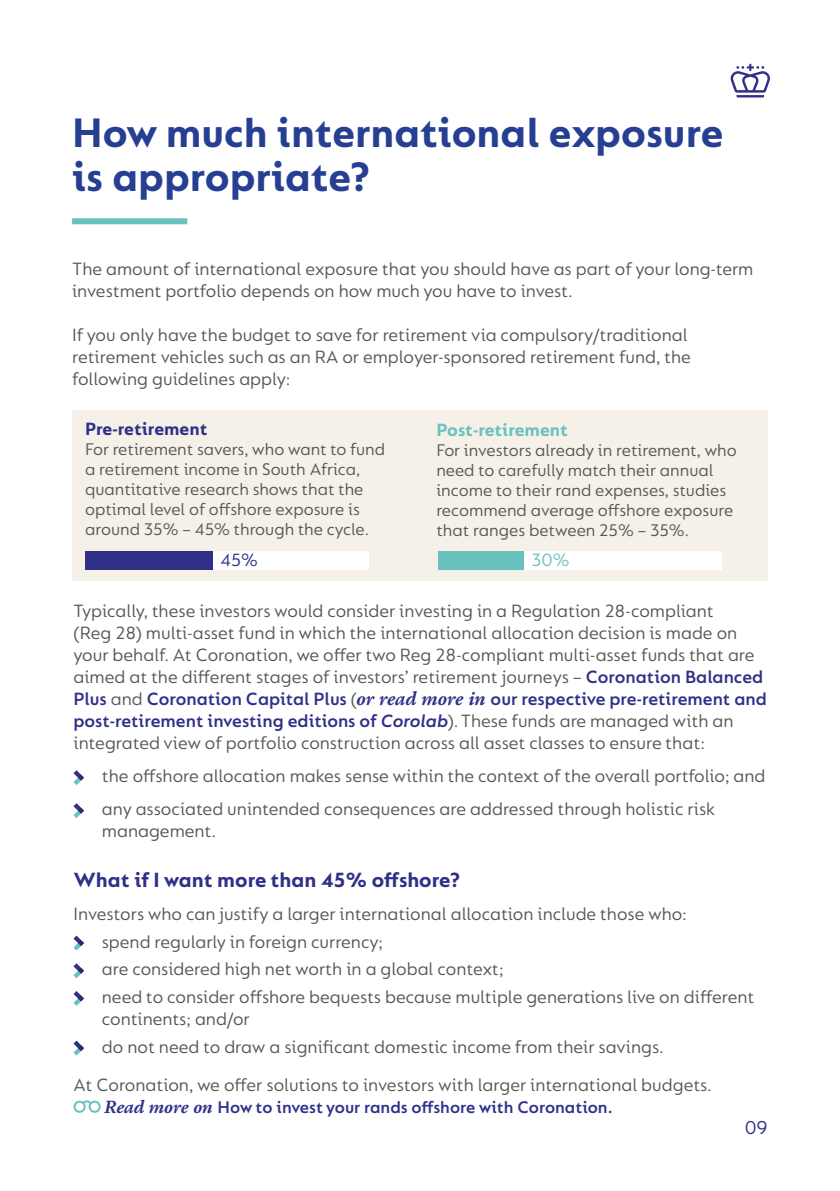
<style>
.page{position:relative;width:840px;height:1191px;background:#fff}
.page>*{position:absolute;margin:0;border:0;box-sizing:border-box;transform-origin:0 0}
.t1{font:700 44px/44px "FS Lucas";color:#263f93}
.t2{font:700 22px "FS Lucas";color:#313089}
.t3{font:20px "FS Lucas";color:#313089}
.t4{font:19px/22px "FS Lucas";color:#575756}
.t5{font:700 19px "FS Lucas";color:#6ac2bf}
.t6{font:700 19px "FS Lucas";color:#313089}
.t7{font:19px "FS Lucas";color:#313089}
.t8{font:19px "FS Lucas";color:#6ac2bf}
.t9{font:18px/20px "FS Lucas";color:#575756}
.t10{font:600 18px "FS Lucas";color:#313089}
.s1{font-weight:600;color:#313089}
.s2{font-family:"FS Brabo";font-weight:700;font-style:italic;color:#313089}
.s3{font-weight:600;font-style:italic;color:#313089}
.s4{font-family:"FS Brabo";font-weight:700;font-style:italic}
</style>
<div class="page">
<svg style="left:730px;top:64px;width:40px;height:34px"></svg>
<div style="left:72px;top:218px;width:115px;height:6px;background:#6ac2bf"></div>
<div style="left:72px;top:410px;width:695px;height:170px;background:#f5f1e9"></div>
<div style="left:85px;top:550px;width:284px;height:19px;background:#fff"></div>
<div style="left:438px;top:550px;width:283px;height:19px;background:#fff"></div>
<div style="left:438px;top:550px;width:85px;height:19px;background:#6ac2bf"></div>
<div style="left:85px;top:550px;width:128px;height:19px;background:#313089"></div>
<svg style="left:73px;top:770px;width:11px;height:15px"></svg>
<svg style="left:73px;top:803px;width:11px;height:15px"></svg>
<svg style="left:73px;top:935px;width:11px;height:15px"></svg>
<svg style="left:73px;top:963px;width:11px;height:15px"></svg>
<svg style="left:73px;top:991px;width:11px;height:15px"></svg>
<svg style="left:73px;top:1040px;width:11px;height:15px"></svg>
<svg style="left:84px;top:1100px;width:6px;height:3px"></svg>
<div style="left:73px;top:1100px;width:13px;height:12px;border:2px solid #6ac2bf;border-radius:50%"></div>
<div style="left:88px;top:1100px;width:13px;height:12px;border:2px solid #6ac2bf;border-radius:50%"></div>
<h1 class="t1" style="left:72px;top:110px;width:652px">How much international exposure is appropriate?</h1>
<p class="t4" style="left:72px;top:257px;width:682px">The amount of international exposure that you should have as part of your long-term investment portfolio depends on how much you have to invest.</p>
<p class="t4" style="left:72px;top:323px;width:620px">If you only have the budget to save for retirement via compulsory/traditional retirement vehicles such as an RA or employer-sponsored retirement fund, the following guidelines apply:</p>
<p class="t6" style="left:85px;top:418px;width:124px">Pre-retirement</p>
<p class="t9" style="left:85px;top:439px;width:301px">For retirement savers, who want to fund a retirement income in South Africa, quantitative research shows that the optimal level of offshore exposure is around 35% – 45% through the cycle.</p>
<p class="t5" style="left:436px;top:418px;width:133px">Post-retirement</p>
<p class="t9" style="left:436px;top:439px;width:302px">For investors already in retirement, who need to carefully match their annual income to their rand expenses, studies recommend average offshore exposure that ranges between 25% – 35%.</p>
<p class="t7" style="left:220px;top:549px;width:39px">45%</p>
<p class="t8" style="left:531px;top:549px;width:40px">30%</p>
<p class="t4" style="left:73px;top:600px;width:694px">Typically, these investors would consider investing in a Regulation 28-compliant<br>(Reg 28) multi-asset fund in which the international allocation decision is made on your behalf. At Coronation, we offer two Reg 28-compliant multi-asset funds that are aimed at the different stages of investors’ retirement journeys – <span class="s1">Coronation Balanced Plus</span> and <span class="s1">Coronation Capital Plus</span> (<span class="s2">or read more in</span> <span class="s1">our respective pre-retirement and post-retirement investing editions of</span> <span class="s3">Corolab</span>). These funds are managed with an integrated view of portfolio construction across all asset classes to ensure that:</p>
<p class="t4" style="left:102px;top:759px;width:664px;line-height:33px">the offshore allocation makes sense within the context of the overall portfolio; and any associated unintended consequences are addressed through holistic risk</p>
<p class="t4" style="left:102px;top:820px;width:116px">management.</p>
<p class="t2" style="left:73px;top:867px;width:388px">What if I want more than 45% offshore?</p>
<p class="t4" style="left:102px;top:899px;width:653px;line-height:27.6px;text-indent:-28px">Investors who can justify a larger international allocation include those who:<br>spend regularly in foreign currency;<br>are considered high net worth in a global context;<br>need to consider offshore bequests because multiple generations live on different</p>
<p class="t4" style="left:102px;top:1004px;width:563px;line-height:27.6px">continents; and/or<br>do not need to draw a significant domestic income from their savings.</p>
<p class="t4" style="left:73px;top:1073px;width:639px">At Coronation, we offer solutions to investors with larger international budgets.</p>
<p class="t10" style="left:105px;top:1096px;width:509px"><span class="s4">Read more on</span> How to invest your rands offshore with Coronation.</p>
<p class="t3" style="left:744px;top:1116px;width:25px">09</p>
</div>
